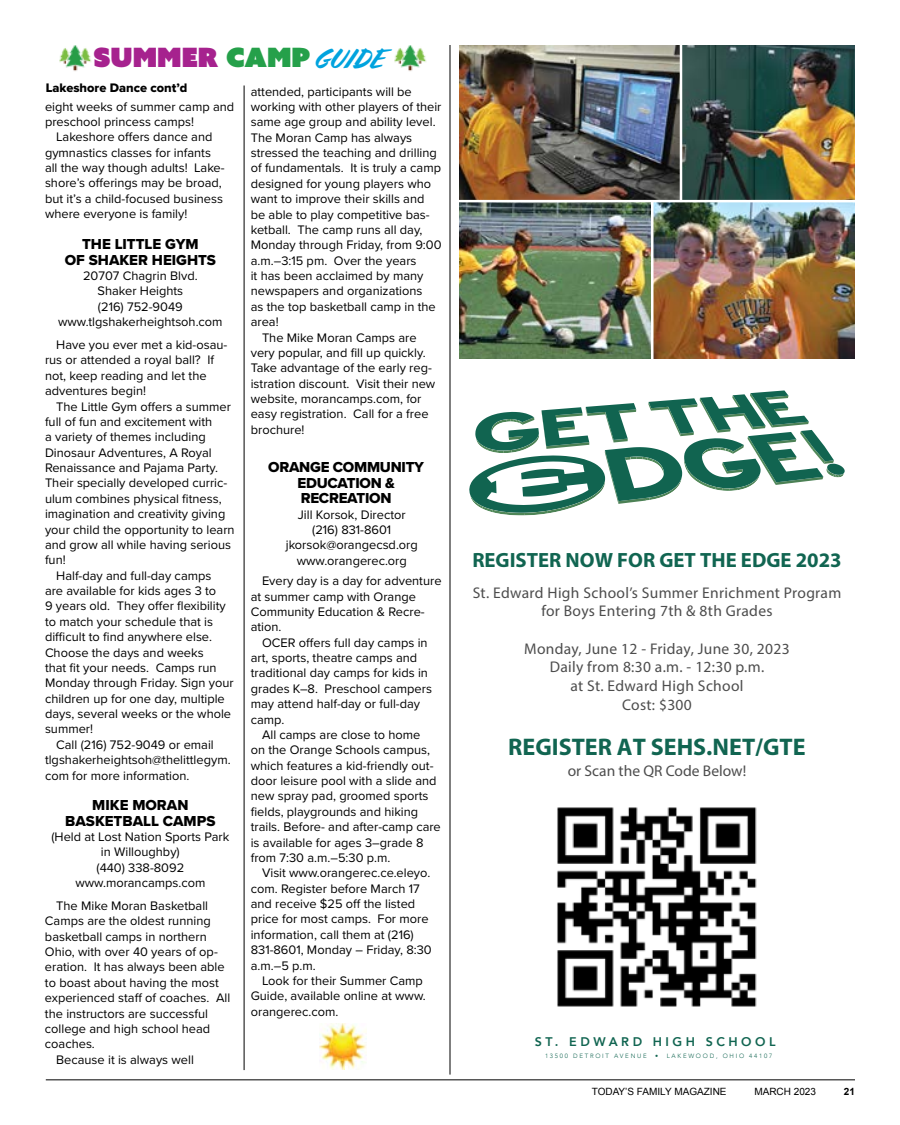
<style>
.page{position:relative;width:900px;height:1125px;background:#fff}
.page>*{position:absolute;margin:0;border:0;box-sizing:border-box;transform-origin:0 0}
.t1{font:26.62px "Azo Sans Uber";color:#a6228e}
.t2{font:700 24.12px "Myriad Pro";color:#116551}
.t3{font:700 20.62px "Myriad Pro";color:#116551}
.t4{font:15.5px/18.6px "Myriad Pro";letter-spacing:.02em;color:#4d4d4d;text-align:center}
.t5{font:15.5px "Myriad Pro";color:#4d4d4d}
.t6{font:15px/15.5px "Proxima Nova Extrabld";color:#000;text-align:center}
.t7{font:15px/15.5px "Proxima Nova Extrabld";letter-spacing:-.02em;color:#000;text-align:center}
.t8{font:12.75px/15.4px "Proxima Nova";color:#000}
.t9{font:12.75px "Proxima Nova Extrabld";color:#000}
.t10{font:800 12.5px "Avenir";letter-spacing:.28em;color:#116551}
.t11{font:10px "Arial";color:#000}
.t12{font:700 10px "Arial";color:#000}
.t13{font:300 6.12px "Avenir";letter-spacing:.28em;color:#116551}
.s1{color:#25a04a}
.s2{font-family:"Cortado";font-size:26.75px;color:#00a3de}
</style>
<div class="page">
<hr style="left:46px;top:1080px;width:809px;height:1px;background:#000">
<img style="left:557px;top:807px;width:200px;height:200px">
<img style="left:682px;top:45px;width:173px;height:155px">
<img style="left:459px;top:45px;width:221px;height:155px">
<img style="left:459px;top:202px;width:192px;height:157px">
<svg style="left:469px;top:390px;width:376px;height:126px"></svg>
<img style="left:654px;top:202px;width:201px;height:157px">
<hr style="left:450px;top:45px;width:1px;height:1030px;background:#000">
<img style="left:59px;top:45px;width:33px;height:26px">
<img style="left:394px;top:45px;width:33px;height:26px">
<hr style="left:244px;top:86px;width:1px;height:984px;background:#000">
<img style="left:319px;top:1024px;width:48px;height:45px">
<h1 class="t1" style="left:94px;top:39px;width:292px">SUMMER <span class="s1">CAMP</span> <span class="s2">GUIDE</span></h1>
<p class="t9" style="left:46px;top:79px;width:143px">Lakeshore Dance cont’d</p>
<p class="t8" style="left:251px;top:83px;width:163px">attended, participants will be</p>
<p class="t8" style="left:251px;top:98px;width:192px">working with other players of their</p>
<p class="t8" style="left:251px;top:114px;width:186px">same age group and ability level.</p>
<p class="t8" style="left:251px;top:129px;width:163px">The Moran Camp has always</p>
<p class="t8" style="left:251px;top:145px;width:188px">stressed the teaching and drilling</p>
<p class="t8" style="left:251px;top:160px;width:192px">of fundamentals. It is truly a camp</p>
<p class="t8" style="left:251px;top:175px;width:182px">designed for young players who</p>
<p class="t8" style="left:251px;top:191px;width:175px">want to improve their skills and</p>
<p class="t8" style="left:251px;top:206px;width:180px">be able to play competitive bas-</p>
<p class="t8" style="left:251px;top:221px;width:173px">ketball. The camp runs all day,</p>
<p class="t8" style="left:251px;top:237px;width:192px">Monday through Friday, from 9:00</p>
<p class="t8" style="left:251px;top:252px;width:167px">a.m.–3:15 pm. Over the years</p>
<p class="t8" style="left:251px;top:268px;width:174px">it has been acclaimed by many</p>
<p class="t8" style="left:251px;top:283px;width:173px">newspapers and organizations</p>
<p class="t8" style="left:251px;top:298px;width:187px">as the top basketball camp in the</p>
<p class="t8" style="left:251px;top:314px;width:29px">area!</p>
<p class="t8" style="left:262px;top:329px;width:156px">The Mike Moran Camps are</p>
<p class="t8" style="left:251px;top:344px;width:176px">very popular, and fill up quickly.</p>
<p class="t8" style="left:251px;top:360px;width:183px">Take advantage of the early reg-</p>
<p class="t8" style="left:251px;top:375px;width:186px">istration discount. Visit their new</p>
<p class="t8" style="left:251px;top:391px;width:172px">website, morancamps.com, for</p>
<p class="t8" style="left:251px;top:406px;width:179px">easy registration. Call for a free</p>
<p class="t8" style="left:251px;top:421px;width:55px">brochure!</p>
<p class="t7" style="left:268px;top:459px;width:157px">ORANGE COMMUNITY<br>EDUCATION &amp;<br>RECREATION</p>
<p class="t8" style="left:286px;top:506px;width:134px;text-align:center">Jill Korsok, Director (216) 831-8601 jkorsok@orangecsd.org www.orangerec.org</p>
<p class="t8" style="left:251px;top:573px;width:192px;text-indent:11px">Every day is a day for adventure at summer camp with Orange<br>Community Education &amp; Recre&shy;ation.</p>
<p class="t8" style="left:251px;top:634px;width:183px;text-indent:11px">OCER offers full day camps in art, sports, theatre camps and traditional day camps for kids in grades K–8. Preschool campers may attend half-day or full-day camp.</p>
<p class="t8" style="left:251px;top:726px;width:192px;text-indent:11px">All camps are close to home<br>on the Orange Schools campus, which features a kid-friendly out&shy;door leisure pool with a slide and new spray pad, groomed sports fields, playgrounds and hiking trails. Before- and after-camp care is available for ages 3–grade 8 from 7:30 a.m.–5:30 p.m.</p>
<p class="t8" style="left:251px;top:865px;width:183px;text-indent:11px">Visit www.orangerec.ce.eleyo. com. Register before March 17 and receive $25 off the listed price for most camps. For more information, call them at (216)<br>831-8601, Monday – Friday, 8:30 a.m.–5 p.m.</p>
<p class="t8" style="left:251px;top:972px;width:177px;text-indent:11px">Look for their Summer Camp<br>Guide, available online at www. orangerec.com.</p>
<p class="t8" style="left:45px;top:98px;width:191px">eight weeks of summer camp and</p>
<p class="t8" style="left:45px;top:114px;width:151px">preschool princess camps!</p>
<p class="t8" style="left:56px;top:129px;width:158px">Lakeshore offers dance and</p>
<p class="t8" style="left:45px;top:144px;width:167px">gymnastics classes for infants</p>
<p class="t8" style="left:45px;top:160px;width:181px">all the way though adults! Lake-</p>
<p class="t8" style="left:45px;top:175px;width:178px">shore’s offerings may be broad,</p>
<p class="t8" style="left:45px;top:190px;width:180px">but it’s a child-focused business</p>
<p class="t8" style="left:45px;top:206px;width:144px">where everyone is family!</p>
<p class="t6" style="left:65px;top:236px;width:153px">THE LITTLE GYM<br>OF SHAKER HEIGHTS</p>
<p class="t8" style="left:58px;top:268px;width:166px;text-align:center">20707 Chagrin Blvd.<br>Shaker Heights<br>(216) 752-9049 www.tlgshakerheightsoh.com</p>
<p class="t8" style="left:45px;top:337px;width:184px;text-indent:11px">Have you ever met a kid-osau&shy;rus or attended a royal ball? If not, keep reading and let the adventures begin!</p>
<p class="t8" style="left:56px;top:398px;width:176px">The Little Gym offers a summer</p>
<p class="t8" style="left:45px;top:414px;width:169px">full of fun and excitement with</p>
<p class="t8" style="left:45px;top:429px;width:162px">a variety of themes including</p>
<p class="t8" style="left:45px;top:444px;width:168px">Dinosaur Adventures, A Royal</p>
<p class="t8" style="left:45px;top:460px;width:174px">Renaissance and Pajama Party.</p>
<p class="t8" style="left:45px;top:475px;width:184px">Their specially developed curric-</p>
<p class="t8" style="left:45px;top:490px;width:178px">ulum combines physical fitness,</p>
<p class="t8" style="left:45px;top:506px;width:182px">imagination and creativity giving</p>
<p class="t8" style="left:45px;top:521px;width:191px">your child the opportunity to learn</p>
<p class="t8" style="left:45px;top:537px;width:188px">and grow all while having serious</p>
<p class="t8" style="left:45px;top:552px;width:22px">fun!</p>
<p class="t8" style="left:56px;top:567px;width:157px">Half-day and full-day camps</p>
<p class="t8" style="left:45px;top:583px;width:173px">are available for kids ages 3 to</p>
<p class="t8" style="left:45px;top:598px;width:182px">9 years old. They offer flexibility</p>
<p class="t8" style="left:45px;top:613px;width:170px">to match your schedule that is</p>
<p class="t8" style="left:45px;top:629px;width:169px">difficult to find anywhere else.</p>
<p class="t8" style="left:45px;top:644px;width:160px">Choose the days and weeks</p>
<p class="t8" style="left:45px;top:660px;width:173px">that fit your needs. Camps run</p>
<p class="t8" style="left:45px;top:675px;width:190px">Monday through Friday. Sign your</p>
<p class="t8" style="left:45px;top:690px;width:181px">children up for one day, multiple</p>
<p class="t8" style="left:45px;top:706px;width:188px">days, several weeks or the whole</p>
<p class="t8" style="left:45px;top:721px;width:50px">summer!</p>
<p class="t8" style="left:56px;top:736px;width:159px">Call (216) 752-9049 or email</p>
<p class="t8" style="left:45px;top:752px;width:187px">tlgshakerheightsoh@thelittlegym.</p>
<p class="t8" style="left:45px;top:767px;width:146px">com for more information.</p>
<p class="t6" style="left:65px;top:797px;width:152px">MIKE MORAN<br>BASKETBALL CAMPS</p>
<p class="t8" style="left:51px;top:829px;width:179px;text-align:center">(Held at Lost Nation Sports Park in Willoughby)<br>(440) 338-8092 www.morancamps.com</p>
<p class="t8" style="left:56px;top:897px;width:153px">The Mike Moran Basketball</p>
<p class="t8" style="left:45px;top:913px;width:167px">Camps are the oldest running</p>
<p class="t8" style="left:45px;top:928px;width:163px">basketball camps in northern</p>
<p class="t8" style="left:45px;top:944px;width:174px">Ohio, with over 40 years of op-</p>
<p class="t8" style="left:45px;top:959px;width:181px">eration. It has always been able</p>
<p class="t8" style="left:45px;top:974px;width:175px">to boast about having the most</p>
<p class="t8" style="left:45px;top:990px;width:187px">experienced staff of coaches. All</p>
<p class="t8" style="left:45px;top:1005px;width:165px">the instructors are successful</p>
<p class="t8" style="left:45px;top:1020px;width:167px">college and high school head</p>
<p class="t8" style="left:45px;top:1036px;width:51px">coaches.</p>
<p class="t8" style="left:56px;top:1051px;width:139px">Because it is always well</p>
<h3 class="t3" style="left:472px;top:547px;width:371px">REGISTER NOW FOR GET THE EDGE 2023</h3>
<p class="t4" style="left:473px;top:583px;width:370px">St. Edward High School’s Summer Enrichment Program for Boys Entering 7th &amp; 8th Grades</p>
<p class="t4" style="left:524px;top:639px;width:267px">Monday, June 12 - Friday, June 30, 2023<br>Daily from 8:30 a.m. - 12:30 p.m.<br>at St. Edward High School<br>Cost: $300</p>
<h2 class="t2" style="left:508px;top:731px;width:299px">REGISTER AT SEHS.NET/GTE</h2>
<p class="t5" style="left:568px;top:761px;width:180px">or Scan the QR Code Below!</p>
<p class="t10" style="left:535px;top:1032px;width:242px">ST. EDWARD HIGH SCHOOL</p>
<p class="t13" style="left:545px;top:1053px;width:103px">13500 DETROIT AVENUE</p>
<p class="t13" style="left:655px;top:1053px;width:119px">• LAKEWOOD, OHIO 44107</p>
<p class="t11" style="left:592px;top:1085px;width:136px">TODAY’S FAMILY MAGAZINE</p>
<p class="t11" style="left:754px;top:1085px;width:63px">MARCH 2023</p>
<p class="t12" style="left:844px;top:1085px;width:13px">21</p>
</div>
